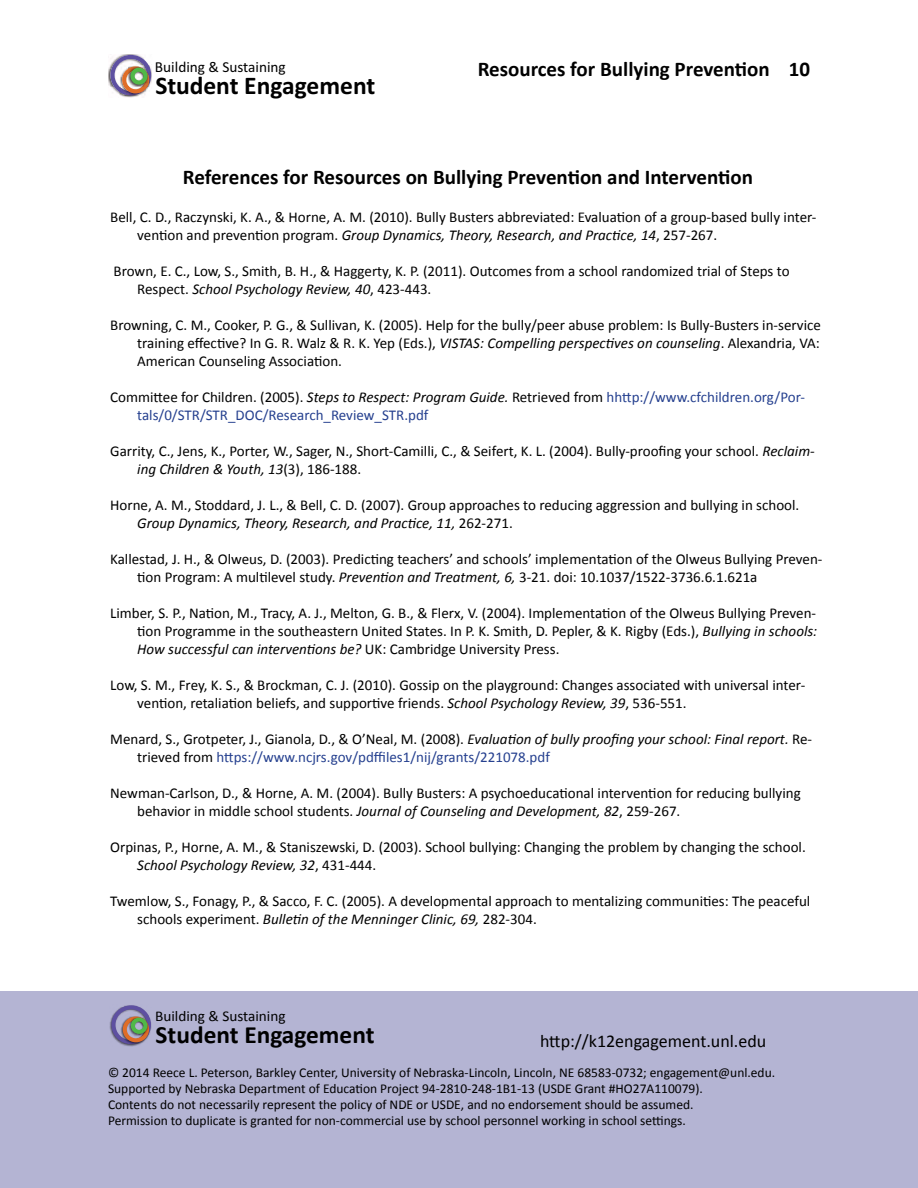
<style>
.page{position:relative;width:918px;height:1188px;background:#fff}
.page>*{position:absolute;margin:0;border:0;box-sizing:border-box;transform-origin:0 0}
.t1{font:700 25.5px "Calibri";color:#000}
.t2{font:700 24.9px "Calibri";color:#000}
.t3{font:700 21px "Calibri";color:#000}
.t4{font:18px "Calibri";color:#000}
.t5{font:15.3px "Calibri";color:#000}
.t6{font:15px/18px "Calibri";color:#000}
.t7{font:15px/18px "Calibri";color:#25408f}
.t8{font:13.5px/16.2px "Calibri";color:#000}
.s1{font-style:italic}
.s2{color:#000}
.s3{font-style:italic;color:#000}
.s4{color:#25408f}
</style>
<div class="page">
<svg style="left:108px;top:54px;width:44px;height:44px"></svg>
<div style="left:0;top:991px;width:918px;height:197px;background:#b4b4d3"></div>
<img style="left:109px;top:1005px;width:43px;height:42px">
<div style="left:111px;top:1005px;width:40px;height:39px;border:4px solid #5e50a1;border-radius:50%"></div>
<img style="left:120px;top:1016px;width:30px;height:29px">
<div style="left:123px;top:1016px;width:26px;height:26px;border:4px solid #df6d28;border-radius:50%"></div>
<img style="left:128px;top:1017px;width:20px;height:19px">
<div style="left:131px;top:1018px;width:16px;height:16px;border:4px solid #50b848;border-radius:50%"></div>
<p class="t5" style="left:155px;top:57px;width:132px">Building &amp; Sustaining</p>
<h1 class="t1" style="left:155px;top:69px;width:221px">Student Engagement</h1>
<h3 class="t3" style="left:478px;top:55px;width:334px">Resources for Bullying Prevention 10</h3>
<h3 class="t3" style="left:183px;top:164px;width:572px">References for Resources on Bullying Prevention and Intervention</h3>
<p class="t6" style="left:137px;top:208px;width:681px;text-indent:-27px">Bell, C. D., Raczynski, K. A., &amp; Horne, A. M. (2010). Bully Busters abbreviated: Evaluation of a group-based bully inter&shy;vention and prevention program. <span class="s1">Group Dynamics, Theory, Research, and Practice, 14</span>, 257-267.</p>
<p class="t6" style="left:137px;top:262px;width:654px;text-indent:-24px">Brown, E. C., Low, S., Smith, B. H., &amp; Haggerty, K. P. (2011). Outcomes from a school randomized trial of Steps to<br>Respect. <span class="s1">School Psychology Review, 40</span>, 423-443.</p>
<p class="t6" style="left:137px;top:316px;width:685px;text-align:justify;text-indent:-27px">Browning, C. M., Cooker, P. G., &amp; Sullivan, K. (2005). Help for the bully/peer abuse problem: Is Bully-Busters in-service training effective? In G. R. Walz &amp; R. K. Yep (Eds.), <span class="s1">VISTAS: Compelling perspectives on counseling</span>. Alexandria, VA:<br>American Counseling Association.</p>
<p class="t7" style="left:137px;top:388px;width:669px;text-indent:-27px"><span class="s2">Committee for Children. (2005).</span> <span class="s3">Steps to Respect: Program Guide.</span> <span class="s2">Retrieved from</span> hhttp://www.cfchildren.org/Por&shy;tals/0/STR/STR_DOC/Research_Review_STR.pdf</p>
<p class="t6" style="left:137px;top:442px;width:679px;text-indent:-27px">Garrity, C., Jens, K., Porter, W., Sager, N., Short-Camilli, C., &amp; Seifert, K. L. (2004). Bully-proofing your school. <span class="s1">Reclaim&shy;ing Children &amp; Youth, 13</span>(3), 186-188.</p>
<p class="t6" style="left:137px;top:496px;width:664px;text-indent:-27px">Horne, A. M., Stoddard, J. L., &amp; Bell, C. D. (2007). Group approaches to reducing aggression and bullying in school.<br><span class="s1">Group Dynamics, Theory, Research, and Practice, 11,</span> 262-271.</p>
<p class="t6" style="left:137px;top:550px;width:687px;text-indent:-27px">Kallestad, J. H., &amp; Olweus, D. (2003). Predicting teachers’ and schools’ implementation of the Olweus Bullying Preven&shy;tion Program: A multilevel study. <span class="s1">Prevention and Treatment, 6,</span> 3-21. doi: 10.1037/1522-3736.6.1.621a</p>
<p class="t6" style="left:137px;top:604px;width:682px;text-align:justify;text-indent:-27px">Limber, S. P., Nation, M., Tracy, A. J., Melton, G. B., &amp; Flerx, V. (2004). Implementation of the Olweus Bullying Preven&shy;tion Programme in the southeastern United States. In P. K. Smith, D. Pepler, &amp; K. Rigby (Eds.), <span class="s1">Bullying in schools:<br>How successful can interventions be?</span> UK: Cambridge University Press.</p>
<p class="t6" style="left:137px;top:676px;width:670px;text-indent:-27px">Low, S. M., Frey, K. S., &amp; Brockman, C. J. (2010). Gossip on the playground: Changes associated with universal inter&shy;vention, retaliation beliefs, and supportive friends. <span class="s1">School Psychology Review, 39</span>, 536-551.</p>
<p class="t6" style="left:137px;top:730px;width:676px;text-indent:-27px">Menard, S., Grotpeter, J., Gianola, D., &amp; O’Neal, M. (2008). <span class="s1">Evaluation of bully proofing your school: Final report.</span> Re&shy;trieved from <span class="s4">https://www.ncjrs.gov/pdffiles1/nij/grants/221078.pdf</span></p>
<p class="t6" style="left:137px;top:784px;width:665px;text-indent:-27px">Newman-Carlson, D., &amp; Horne, A. M. (2004). Bully Busters: A psychoeducational intervention for reducing bullying behavior in middle school students. <span class="s1">Journal of Counseling and Development, 82</span>, 259-267.</p>
<p class="t6" style="left:137px;top:838px;width:670px;text-indent:-27px">Orpinas, P., Horne, A. M., &amp; Staniszewski, D. (2003). School bullying: Changing the problem by changing the school.<br><span class="s1">School Psychology Review, 32</span>, 431-444.</p>
<p class="t6" style="left:137px;top:892px;width:675px;text-indent:-27px">Twemlow, S., Fonagy, P., &amp; Sacco, F. C. (2005). A developmental approach to mentalizing communities: The peaceful schools experiment. <span class="s1">Bulletin of the Menninger Clinic, 69,</span> 282-304.</p>
<p class="t6" style="left:155px;top:1007px;width:132px">Building &amp; Sustaining</p>
<h2 class="t2" style="left:156px;top:1018px;width:220px">Student Engagement</h2>
<p class="t4" style="left:540px;top:1029px;width:228px">http://k12engagement.unl.edu</p>
<p class="t8" style="left:108px;top:1064px;width:669px">© 2014 Reece L. Peterson, Barkley Center, University of Nebraska-Lincoln, Lincoln, NE 68583-0732; engagement@unl.edu.<br>Supported by Nebraska Department of Education Project 94-2810-248-1B1-13 (USDE Grant #HO27A110079).<br>Contents do not necessarily represent the policy of NDE or USDE, and no endorsement should be assumed.<br>Permission to duplicate is granted for non-commercial use by school personnel working in school settings.</p>
</div>
